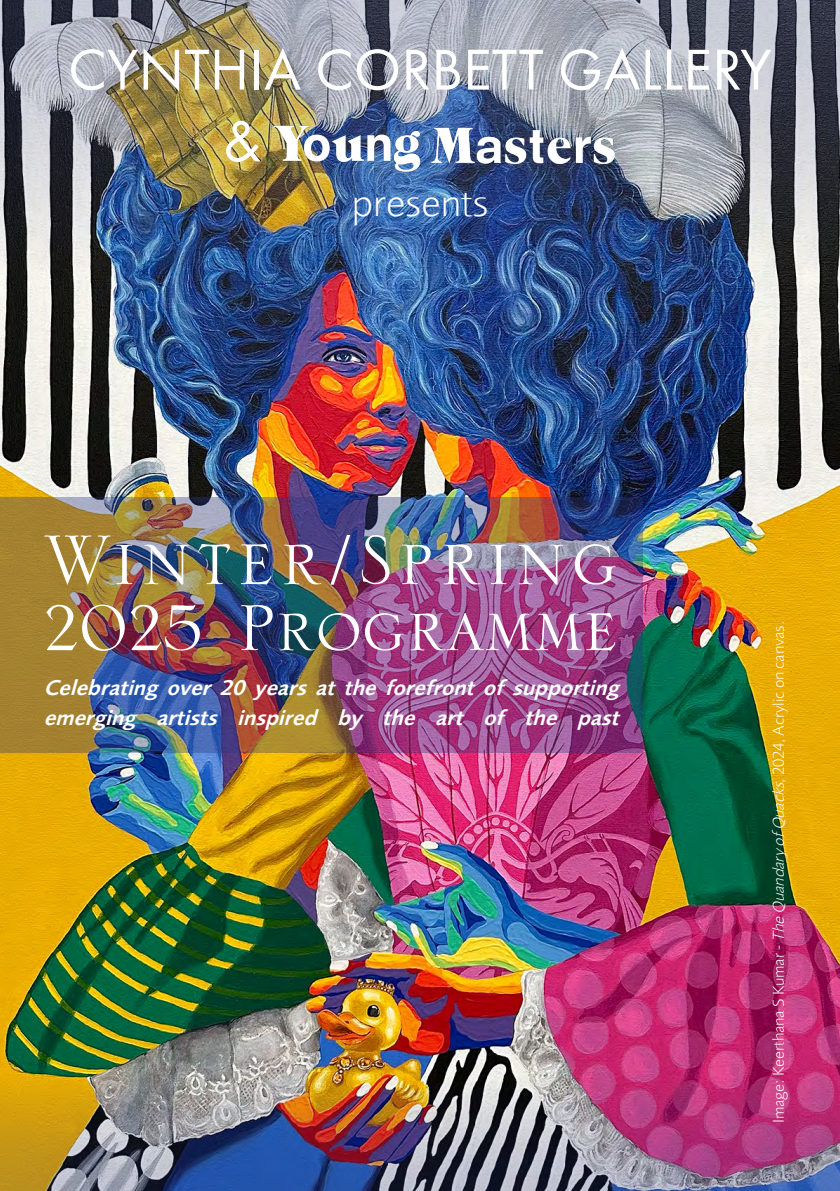
<style>
.page{position:relative;width:840px;height:1191px;background:#fff}
.page>*{position:absolute;margin:0;border:0;box-sizing:border-box;transform-origin:0 0}
.t1{font:92.8px "Serlio LH";letter-spacing:.06em;color:#fff}
.t2{font:86px "Serlio LH";color:#fff}
.t3{font:59.8px/71.6px "Futura PT";color:#fff}
.t4{font:300 40px "Foundry Sans";color:#fff}
.t5{font:italic 600 22px/30px "Foundry Sans";color:#fff}
.t6{font:300 16px "Foundry Sans";color:#fff}
.s1{font-style:italic}
</style>
<div class="page">
<img style="left:0;top:272px;width:839px;height:805px">
<img style="left:0;top:0;width:839px;height:272px">
<img style="left:0;top:497px;width:642px;height:256px">
<img style="left:0;top:1077px;width:839px;height:114px">
<img style="left:273px;top:123px;width:340px;height:50px">
<h3 class="t3" style="left:223px;top:34px;width:550px;text-indent:-155px">CYNTHIA CORBETT GALLERY &amp;</h3>
<h3 class="t4" style="left:351px;top:180px;width:138px">presents</h3>
<h1 class="t1" style="left:44px;top:511px;width:576px">Winter/Spring</h1>
<h2 class="t2" style="left:44px;top:583px;width:576px">2025 Programme</h2>
<p class="t5" style="left:44px;top:672px;width:582px">Celebrating over 20 years at the forefront of supporting emerging artists inspired by the art of the past</p>
<p class="t6" style="left:769px;top:1123px;width:503px;rotate:-90deg">Image: Keerthana S Kumar - <span class="s1">TheQuandary ofQuacks</span>, 2024, Acrylic on canvas.</p>
</div>
